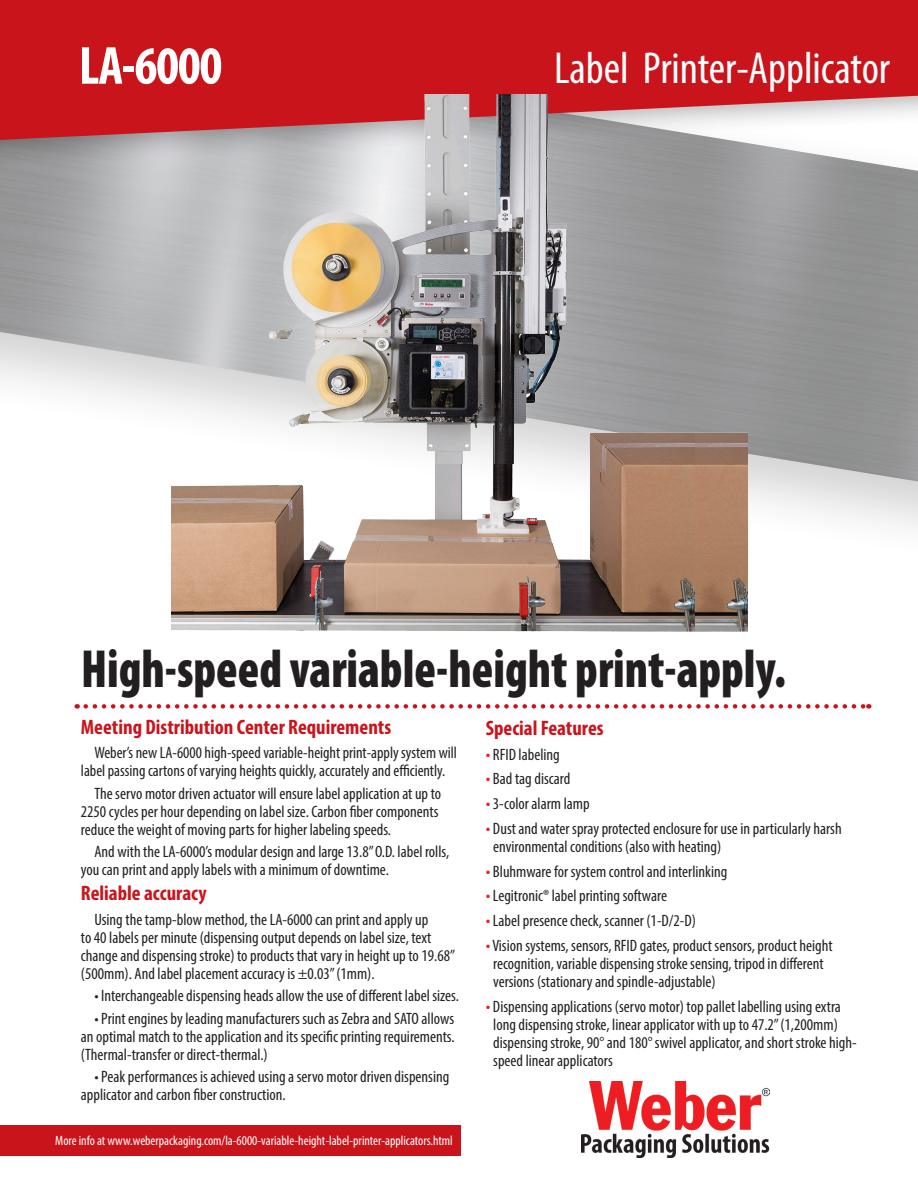
<style>
.page{position:relative;width:918px;height:1188px;background:#fff}
.page>*{position:absolute;margin:0;border:0;box-sizing:border-box;transform-origin:0 0}
.t1{font:900 condensed 54px "Myriad Pro";color:#231f20;scale:.9 1}
.t2{font:700 condensed 54px "Myriad Pro";letter-spacing:-.025em;color:#fff}
.t3{font:condensed 45px "Myriad Pro";color:#fff}
.t4{font:700 condensed 21px "Myriad Pro";color:#ca141c}
.Body_Text{font:condensed 16.5px/18px "Myriad Pro";color:#231f20}
.Body_Text-2{font:condensed 13.5px "Myriad Pro";color:#fff}
.s1{font-size:18px;color:#ee1d23}
</style>
<div class="page">
<div style="left:0;top:0;width:918px;height:577px;background:#231f20;opacity:.35"></div>
<img style="left:0;top:170px;width:918px;height:312px">
<div style="left:0;top:1125px;width:460px;height:31px;background:#ca141c"></div>
<div style="left:0;top:0;width:918px;height:170px;background:#231f20;opacity:.33"></div>
<svg style="left:0;top:0;width:918px;height:140px;background:#cc232b"></svg>
<img style="left:581px;top:1081px;width:189px;height:76px">
<svg style="left:86px;top:704px;width:783px;height:5px"></svg>
<img style="left:172px;top:464px;width:576px;height:168px">
<img style="left:172px;top:94px;width:576px;height:370px">
<p class="t2" style="left:79px;top:32px;width:145px">LA-6000</p>
<p class="t3" style="left:554px;top:41px;width:338px">Label Printer-Applicator</p>
<p class="t1" style="left:81px;top:634px;width:785px">High-speed variable-height print-apply.</p>
<p class="t4" style="left:81px;top:713px;width:312px">Meeting Distribution Center Requirements</p>
<p class="Body_Text" style="left:81px;top:744px;width:378px;text-indent:14px">Weber’s new LA-6000 high-speed variable-height print-apply system will label passing cartons of varying heights quickly, accurately and efficiently.</p>
<p class="Body_Text" style="left:81px;top:784px;width:362px;text-indent:14px">The servo motor driven actuator will ensure label application at up to<br>2250 cycles per hour depending on label size. Carbon fiber components reduce the weight of moving parts for higher labeling speeds.</p>
<p class="Body_Text" style="left:81px;top:842px;width:370px;text-indent:14px">And with the LA-6000’s modular design and large 13.8” O.D. label rolls, you can print and apply labels with a minimum of downtime.</p>
<p class="t4" style="left:81px;top:880px;width:127px">Reliable accuracy</p>
<p class="Body_Text" style="left:81px;top:910px;width:376px;text-indent:14px">Using the tamp-blow method, the LA-6000 can print and apply up<br>to 40 labels per minute (dispensing output depends on label size, text change and dispensing stroke) to products that vary in height up to 19.68” (500mm). And label placement accuracy is ±0.03” (1mm).</p>
<p class="Body_Text" style="left:94px;top:987px;width:366px">• Interchangeable dispensing heads allow the use of different label sizes.</p>
<p class="Body_Text" style="left:81px;top:1009px;width:375px;text-align:justify;text-indent:14px">• Print engines by leading manufacturers such as Zebra and SATO allows an optimal match to the application and its specific printing requirements. (Thermal-transfer or direct-thermal.)</p>
<p class="Body_Text" style="left:81px;top:1067px;width:370px;text-indent:14px">• Peak performances is achieved using a servo motor driven dispensing applicator and carbon fiber construction.</p>
<p class="Body_Text-2" style="left:55px;top:1132px;width:399px">More info at www.weberpackaging.com/la-6000-variable-height-label-printer-applicators.html</p>
<p class="t4" style="left:486px;top:715px;width:119px">Special Features</p>
<p class="Body_Text" style="left:486px;top:745px;width:76px"><span class="s1">•</span> RFID labeling</p>
<p class="Body_Text" style="left:486px;top:770px;width:86px"><span class="s1">•</span> Bad tag discard</p>
<p class="Body_Text" style="left:486px;top:794px;width:105px"><span class="s1">•</span> 3-color alarm lamp</p>
<p class="Body_Text" style="left:493px;top:819px;width:350px;text-indent:-8px"><span class="s1">•</span> Dust and water spray protected enclosure for use in particularly harsh environmental conditions (also with heating)</p>
<p class="Body_Text" style="left:486px;top:862px;width:243px"><span class="s1">•</span> Bluhmware for system control and interlinking</p>
<p class="Body_Text" style="left:486px;top:887px;width:183px"><span class="s1">•</span> Legitronic® label printing software</p>
<p class="Body_Text" style="left:486px;top:911px;width:212px"><span class="s1">•</span> Label presence check, scanner (1-D/2-D)</p>
<p class="Body_Text" style="left:493px;top:936px;width:341px;text-indent:-8px"><span class="s1">•</span> Vision systems, sensors, RFID gates, product sensors, product height recognition, variable dispensing stroke sensing, tripod in different versions (stationary and spindle-adjustable)</p>
<p class="Body_Text" style="left:493px;top:997px;width:365px;text-indent:-8px"><span class="s1">•</span> Dispensing applications (servo motor) top pallet labelling using extra long dispensing stroke, linear applicator with up to 47.2” (1,200mm) dispensing stroke, 90° and 180° swivel applicator, and short stroke high&shy;speed linear applicators</p>
</div>
